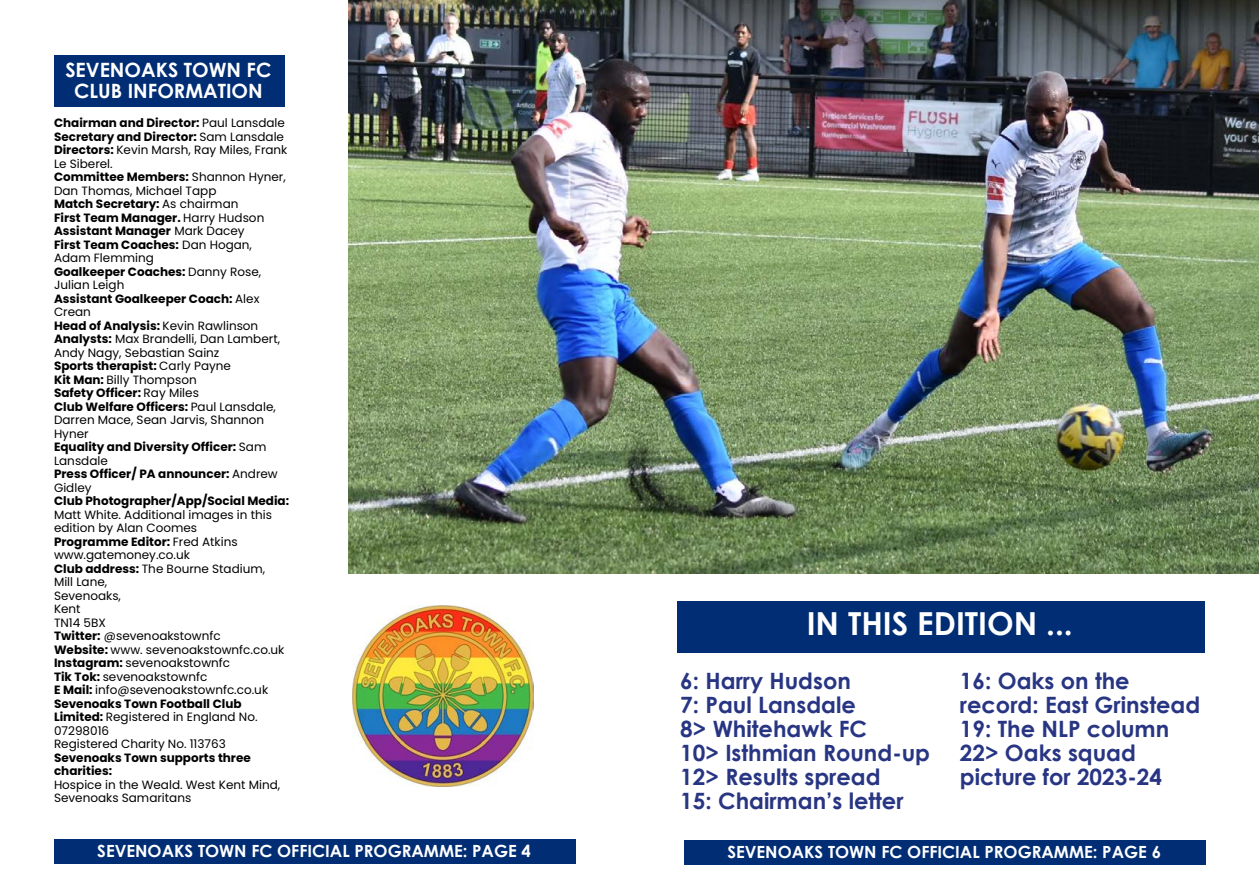
<style>
.page{position:relative;width:1259px;height:893px;background:#fff}
.page>*{position:absolute;margin:0;border:0;box-sizing:border-box;transform-origin:0 0}
.t1{font:700 31.8px "Century Gothic";color:#fff}
.t2{font:700 22.5px/24px "Century Gothic";color:#283583}
.t3{font:700 19.8px/21.1px "Century Gothic";color:#fff;text-align:center}
.t4{font:700 16.8px "Century Gothic";color:#fff}
.t5{font:12px/13.5px "Poppins";color:#000}
.t6{font:700 12px/13.5px "Poppins";color:#000}
.s1{font-weight:700}
</style>
<div class="page">
<img style="left:352px;top:606px;width:181px;height:180px">
<div style="left:54px;top:55px;width:230px;height:51px;background:#002d74"></div>
<div style="left:54px;top:839px;width:521px;height:24px;background:#002d74"></div>
<div style="left:684px;top:840px;width:521px;height:25px;background:#002d74"></div>
<div style="left:677px;top:601px;width:528px;height:52px;background:#002d74"></div>
<img style="left:349px;top:0;width:910px;height:573px">
<h3 class="t3" style="left:65px;top:59px;width:208px">SEVENOAKS TOWN FC<br>CLUB INFORMATION</h3>
<p class="t5" style="left:54px;top:117px;width:235px"><span class="s1">Chairman and Director:</span> Paul Lansdale<br><span class="s1">Secretary and Director:</span> Sam Lansdale<br><span class="s1">Directors:</span> Kevin Marsh, Ray Miles, Frank<br>Le Siberel.<br><span class="s1">Committee Members:</span> Shannon Hyner,<br>Dan Thomas, Michael Tapp<br><span class="s1">Match Secretary:</span> As chairman<br><span class="s1">First Team Manager.</span> Harry Hudson<br><span class="s1">Assistant Manager</span> Mark Dacey<br><span class="s1">First Team Coaches:</span> Dan Hogan,<br>Adam Flemming<br><span class="s1">Goalkeeper Coaches:</span> Danny Rose,<br>Julian Leigh<br><span class="s1">Assistant Goalkeeper Coach:</span> Alex<br>Crean<br><span class="s1">Head of Analysis:</span> Kevin Rawlinson<br><span class="s1">Analysts:</span> Max Brandelli, Dan Lambert,<br>Andy Nagy, Sebastian Sainz<br><span class="s1">Sports therapist:</span> Carly Payne<br><span class="s1">Kit Man:</span> Billy Thompson<br><span class="s1">Safety Officer:</span> Ray Miles<br><span class="s1">Club Welfare Officers:</span> Paul Lansdale,<br>Darren Mace, Sean Jarvis, Shannon<br>Hyner<br><span class="s1">Equality and Diversity Officer:</span> Sam<br>Lansdale<br><span class="s1">Press Officer/ PA announcer:</span> Andrew<br>Gidley</p>
<p class="t6" style="left:54px;top:495px;width:237px">Club Photographer/App/Social Media:</p>
<p class="t5" style="left:54px;top:508px;width:232px">Matt White. Additional images in this edition by Alan Coomes<br><span class="s1">Programme Editor:</span> Fred Atkins www.gatemoney.co.uk<br><span class="s1">Club address:</span> The Bourne Stadium,<br>Mill Lane,<br>Sevenoaks,<br>Kent<br>TN14 5BX<br><span class="s1">Twitter:</span> @sevenoakstownfc<br><span class="s1">Website:</span> www. sevenoakstownfc.co.uk<br><span class="s1">Instagram:</span> sevenoakstownfc<br><span class="s1">Tik Tok:</span> sevenoakstownfc<br><span class="s1">E Mail:</span> info@sevenoakstownfc.co.uk<br><span class="s1">Sevenoaks Town Football Club<br>Limited:</span> Registered in England No.<br>07298016<br>Registered Charity No. 113763</p>
<p class="t6" style="left:54px;top:751px;width:198px">Sevenoaks Town supports three charities:</p>
<p class="t5" style="left:54px;top:778px;width:228px">Hospice in the Weald. West Kent Mind,<br>Sevenoaks Samaritans</p>
<h1 class="t1" style="left:807px;top:599px;width:267px">IN THIS EDITION ...</h1>
<h2 class="t2" style="left:680px;top:668px;width:251px">6: Harry Hudson<br>7: Paul Lansdale<br>8&gt; Whitehawk FC<br>10&gt; Isthmian Round-up<br>12&gt; Results spread<br>15: Chairman’s letter</h2>
<h2 class="t2" style="left:960px;top:668px;width:242px">16: Oaks on the record: East Grinstead<br>19: The NLP column<br>22&gt; Oaks squad picture for 2023-24</h2>
<h3 class="t4" style="left:97px;top:838px;width:435px">SEVENOAKS TOWN FC OFFICIAL PROGRAMME: PAGE 4</h3>
<h3 class="t4" style="left:727px;top:839px;width:435px">SEVENOAKS TOWN FC OFFICIAL PROGRAMME: PAGE 6</h3>
</div>
